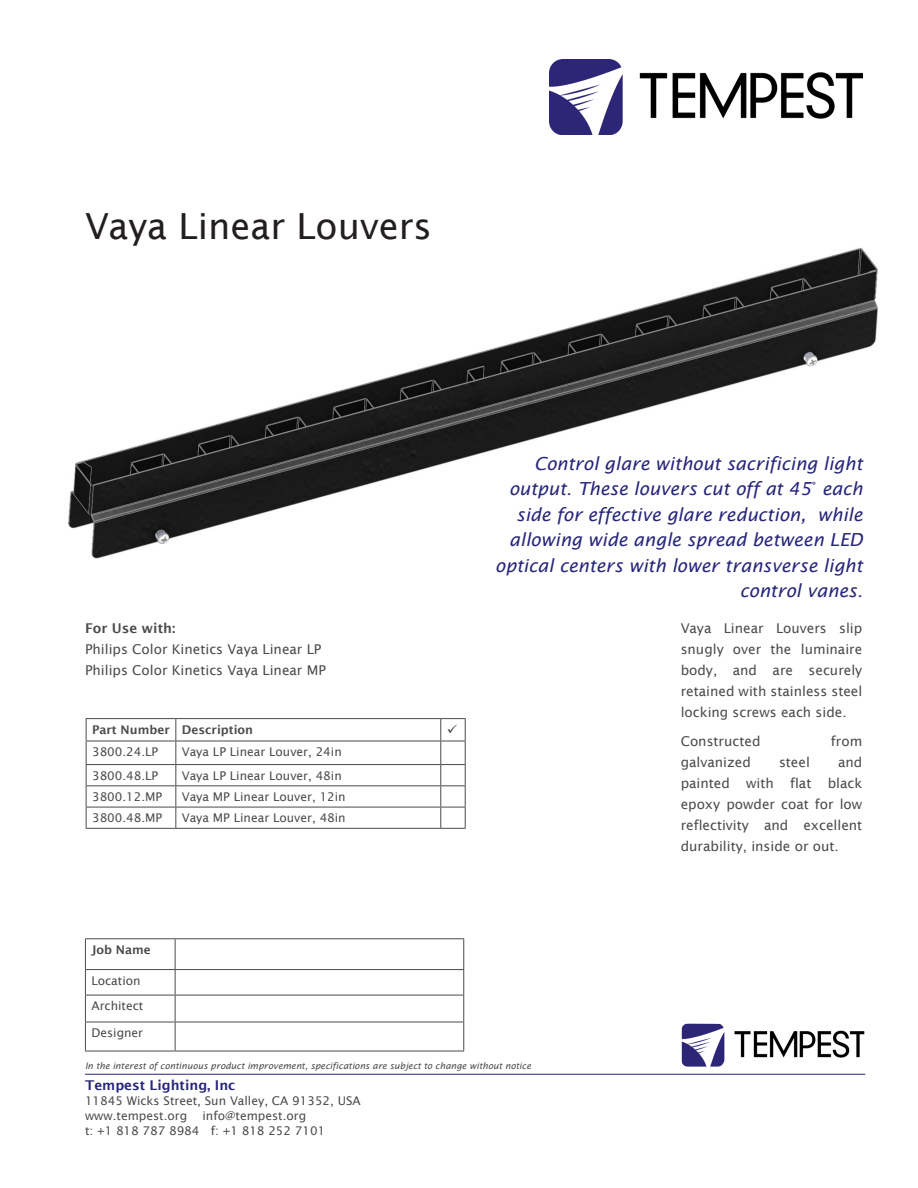
<style>
.page{position:relative;width:918px;height:1188px;background:#fff}
.page>*{position:absolute;margin:0;border:0;box-sizing:border-box;transform-origin:0 0}
.t1{font:36px "Lucida Sans";color:#231f20}
.t2{font:italic 18px/25.5px "Lucida Sans";color:#272679;text-align:right}
.t3{font:13.5px/21px "Lucida Sans";color:#4b4b4b;text-align:justify}
.t4{font:600 13.5px "Lucida Sans";color:#272679}
.t5{font:600 13.5px "Lucida Sans";color:#4b4b4b}
.t6{font:12px "Lucida Sans";color:#4b4b4b}
.t7{font:600 12px "Lucida Sans";color:#4b4b4b}
.t8{font:italic 9px "Lucida Sans";color:#4b4b4b}
.s1{font-style:normal}
</style>
<div class="page">
<img style="left:68px;top:248px;width:810px;height:311px">
<hr style="left:86px;top:718px;width:90px;height:1px;background:#4b4b4b">
<hr style="left:176px;top:718px;width:265px;height:1px;background:#4b4b4b">
<hr style="left:86px;top:741px;width:90px;height:1px;background:#4b4b4b">
<hr style="left:176px;top:741px;width:265px;height:1px;background:#4b4b4b">
<hr style="left:86px;top:764px;width:90px;height:1px;background:#4b4b4b">
<hr style="left:176px;top:764px;width:265px;height:1px;background:#4b4b4b">
<hr style="left:86px;top:785px;width:90px;height:1px;background:#4b4b4b">
<hr style="left:176px;top:785px;width:265px;height:1px;background:#4b4b4b">
<hr style="left:86px;top:807px;width:90px;height:1px;background:#4b4b4b">
<svg style="left:86px;top:719px;width:1px;height:109px"></svg>
<hr style="left:176px;top:807px;width:265px;height:1px;background:#4b4b4b">
<svg style="left:175px;top:719px;width:1px;height:109px"></svg>
<hr style="left:86px;top:828px;width:90px;height:1px;background:#4b4b4b">
<hr style="left:176px;top:828px;width:265px;height:1px;background:#4b4b4b">
<img style="left:682px;top:1024px;width:183px;height:43px">
<hr style="left:85px;top:938px;width:90px;height:1px;background:#4b4b4b">
<hr style="left:85px;top:939px;width:1px;height:30px;background:#4b4b4b">
<hr style="left:175px;top:938px;width:289px;height:1px;background:#4b4b4b">
<hr style="left:175px;top:939px;width:1px;height:30px;background:#4b4b4b">
<hr style="left:463px;top:939px;width:1px;height:30px;background:#4b4b4b">
<hr style="left:85px;top:969px;width:90px;height:1px;background:#4b4b4b">
<hr style="left:175px;top:969px;width:289px;height:1px;background:#4b4b4b">
<svg style="left:175px;top:970px;width:1px;height:81px"></svg>
<hr style="left:85px;top:995px;width:90px;height:1px;background:#4b4b4b">
<hr style="left:175px;top:995px;width:289px;height:1px;background:#4b4b4b">
<hr style="left:85px;top:1022px;width:90px;height:1px;background:#4b4b4b">
<svg style="left:85px;top:970px;width:1px;height:81px"></svg>
<hr style="left:175px;top:1022px;width:289px;height:1px;background:#4b4b4b">
<svg style="left:463px;top:970px;width:1px;height:81px"></svg>
<hr style="left:85px;top:1051px;width:90px;height:1px;background:#4b4b4b">
<hr style="left:175px;top:1051px;width:289px;height:1px;background:#4b4b4b">
<hr style="left:85px;top:1074px;width:780px;height:1px;background:#272679">
<img style="left:550px;top:60px;width:312px;height:74px">
<svg style="left:440px;top:718px;width:26px;height:111px"></svg>
<p class="t1" style="left:85px;top:206px;width:348px">Vaya Linear Louvers</p>
<p class="t5" style="left:85px;top:621px;width:92px">For Use with:</p>
<p class="t3" style="left:85px;top:639px;width:238px">Philips Color Kinetics Vaya Linear LP</p>
<p class="t3" style="left:85px;top:660px;width:242px">Philips Color Kinetics Vaya Linear MP</p>
<p class="t7" style="left:92px;top:723px;width:79px">Part Number</p>
<p class="t7" style="left:182px;top:723px;width:73px">Description</p>
<p class="t6" style="left:92px;top:745px;width:68px">3800.24.LP</p>
<p class="t6" style="left:182px;top:745px;width:161px">Vaya LP Linear Louver, 24in</p>
<p class="t6" style="left:92px;top:769px;width:68px">3800.48.LP</p>
<p class="t6" style="left:182px;top:769px;width:161px">Vaya LP Linear Louver, 48in</p>
<p class="t6" style="left:92px;top:790px;width:72px">3800.12.MP</p>
<p class="t6" style="left:182px;top:790px;width:165px">Vaya MP Linear Louver, 12in</p>
<p class="t6" style="left:92px;top:811px;width:72px">3800.48.MP</p>
<p class="t6" style="left:182px;top:811px;width:165px">Vaya MP Linear Louver, 48in</p>
<p class="t7" style="left:91px;top:943px;width:61px">Job Name</p>
<p class="t6" style="left:91px;top:974px;width:51px">Location</p>
<p class="t6" style="left:91px;top:999px;width:54px">Architect</p>
<p class="t6" style="left:91px;top:1026px;width:53px">Designer</p>
<p class="t2" style="left:495px;top:450px;width:369px">Control glare without sacrificing light output. These louvers cut off at 45<span class="s1">°</span> each side for effective glare reduction, while allowing wide angle spread between LED optical centers with lower transverse light control vanes.</p>
<p class="t3" style="left:681px;top:618px;width:183px">Vaya Linear Louvers slip snugly over the luminaire body, and are securely retained with stainless steel locking screws each side.</p>
<p class="t3" style="left:681px;top:731px;width:81px">Constructed</p>
<p class="t3" style="left:831px;top:731px;width:33px">from</p>
<p class="t3" style="left:681px;top:752px;width:72px">galvanized</p>
<p class="t3" style="left:779px;top:752px;width:32px">steel</p>
<p class="t3" style="left:681px;top:752px;width:183px;text-indent:157px">and painted with flat black epoxy powder coat for low reflectivity and excellent durability, inside or out.</p>
<p class="t8" style="left:85px;top:1061px;width:448px">In the interest of continuous product improvement, specifications are subject to change without notice</p>
<p class="t4" style="left:85px;top:1078px;width:152px">Tempest Lighting, Inc</p>
<p class="t6" style="left:85px;top:1094px;width:277px">11845 Wicks Street, Sun Valley, CA 91352, USA</p>
<p class="t6" style="left:85px;top:1109px;width:104px">www.tempest.org</p>
<p class="t6" style="left:203px;top:1109px;width:105px">info@tempest.org</p>
<p class="t6" style="left:85px;top:1124px;width:242px">t: +1 818 787 8984 f: +1 818 252 7101</p>
</div>
